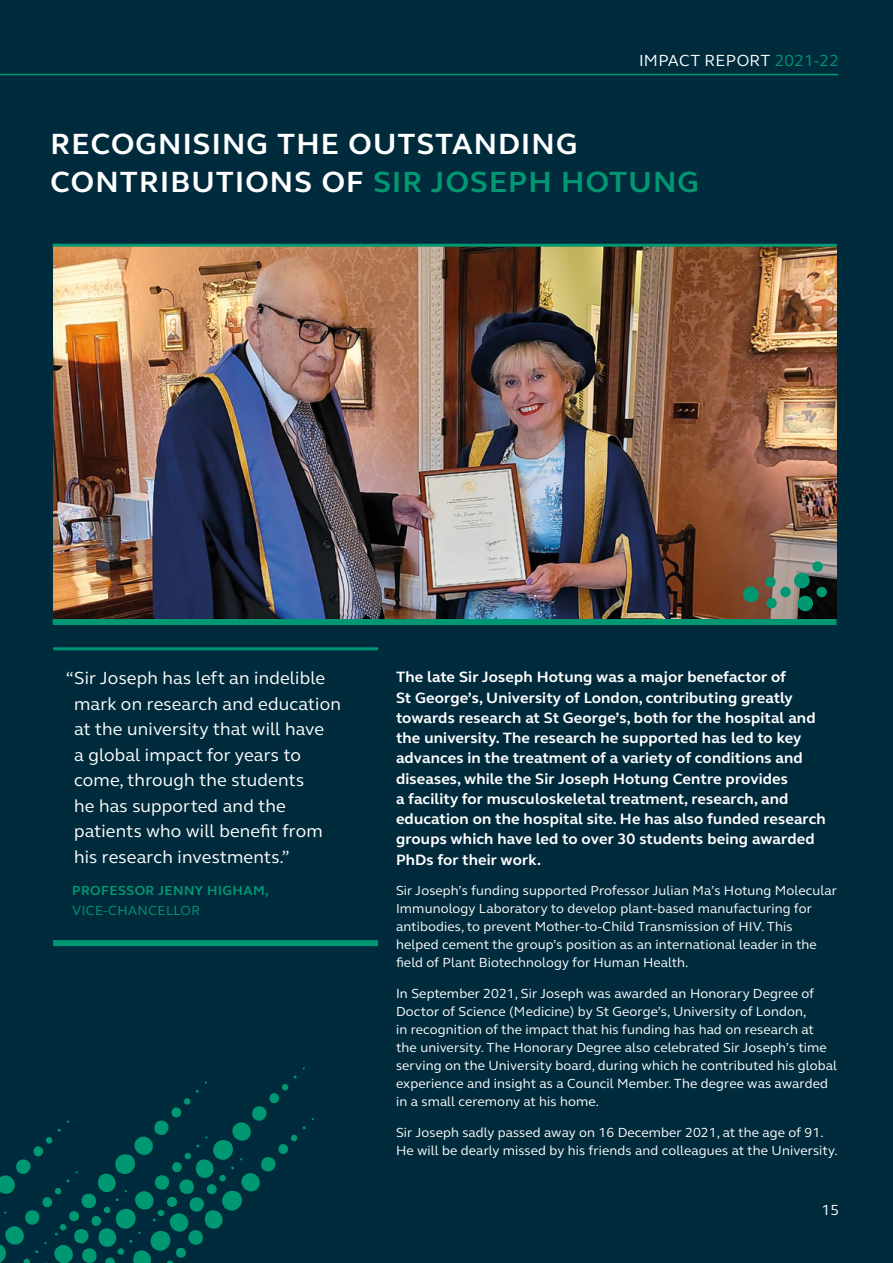
<style>
.page{position:relative;width:893px;height:1263px;background:#002b3c}
.page>*{position:absolute;margin:0;border:0;box-sizing:border-box;transform-origin:0 0}
.t1{font:700 30px/37.5px "FS Elliot";letter-spacing:.04em;color:#fff}
.t2{font:18px/25.5px "FS Elliot";letter-spacing:.01em;color:#fff}
.t3{font:16.5px "FS Elliot";letter-spacing:.02em;color:#fff}
.t4{font:700 15.3px/20.2px "FS Elliot";letter-spacing:.01em;color:#fff}
.t5{font:15px "FS Elliot";color:#fff}
.t6{font:13.5px/18px "FS Elliot";letter-spacing:.01em;color:#fff}
.t7{font:700 13.5px "FS Elliot";letter-spacing:.03em;color:#009872}
.t8{font:13.5px "FS Elliot";letter-spacing:.03em;color:#009872}
.s1{color:#009872}
</style>
<div class="page">
<svg style="left:0;top:1067px;width:306px;height:196px"></svg>
<hr style="left:0;top:74px;width:838px;height:1px;background:#009872">
<img style="left:53px;top:247px;width:784px;height:372px">
<hr style="left:53px;top:647px;width:325px;height:3px;background:#009872">
<div style="left:53px;top:940px;width:325px;height:6px;background:#009872"></div>
<svg style="left:765px;top:561px;width:62px;height:50px;background:#5b7769"></svg>
<svg style="left:743px;top:587px;width:16px;height:15px"></svg>
<hr style="left:53px;top:244px;width:784px;height:3px;background:#009872">
<div style="left:53px;top:619px;width:784px;height:6px;background:#009872"></div>
<p class="t3" style="left:639px;top:50px;width:201px">IMPACT REPORT <span class="s1">2021-22</span></p>
<h1 class="t1" style="left:51px;top:125px;width:650px">RECOGNISING THE OUTSTANDING<br>CONTRIBUTIONS OF <span class="s1">SIR JOSEPH HOTUNG</span></h1>
<h2 class="t2" style="left:74px;top:665px;width:268px;text-indent:-8px">“Sir Joseph has left an indelible mark on research and education at the university that will have<br>a global impact for years to come, through the students<br>he has supported and the patients who will benefit from his research investments.”</h2>
<p class="t7" style="left:72px;top:881px;width:198px">PROFESSOR JENNY HIGHAM,</p>
<p class="t8" style="left:72px;top:901px;width:129px">VICE-CHANCELLOR</p>
<p class="t4" style="left:396px;top:667px;width:431px">The late Sir Joseph Hotung was a major benefactor of<br>St George’s, University of London, contributing greatly towards research at St George’s, both for the hospital and the university. The research he supported has led to key advances in the treatment of a variety of conditions and diseases, while the Sir Joseph Hotung Centre provides<br>a facility for musculoskeletal treatment, research, and education on the hospital site. He has also funded research groups which have led to over 30 students being awarded PhDs for their work.</p>
<p class="t6" style="left:396px;top:881px;width:443px">Sir Joseph’s funding supported Professor Julian Ma’s Hotung Molecular Immunology Laboratory to develop plant-based manufacturing for antibodies, to prevent Mother-to-Child Transmission of HIV. This helped cement the group’s position as an international leader in the field of Plant Biotechnology for Human Health.</p>
<p class="t6" style="left:396px;top:984px;width:442px">In September 2021, Sir Joseph was awarded an Honorary Degree of Doctor of Science (Medicine) by St George’s, University of London,<br>in recognition of the impact that his funding has had on research at the university. The Honorary Degree also celebrated Sir Joseph’s time serving on the University board, during which he contributed his global experience and insight as a Council Member. The degree was awarded in a small ceremony at his home.</p>
<p class="t6" style="left:396px;top:1123px;width:443px">Sir Joseph sadly passed away on 16 December 2021, at the age of 91.<br>He will be dearly missed by his friends and colleagues at the University.</p>
<p class="t5" style="left:821px;top:1199px;width:19px">15</p>
</div>
